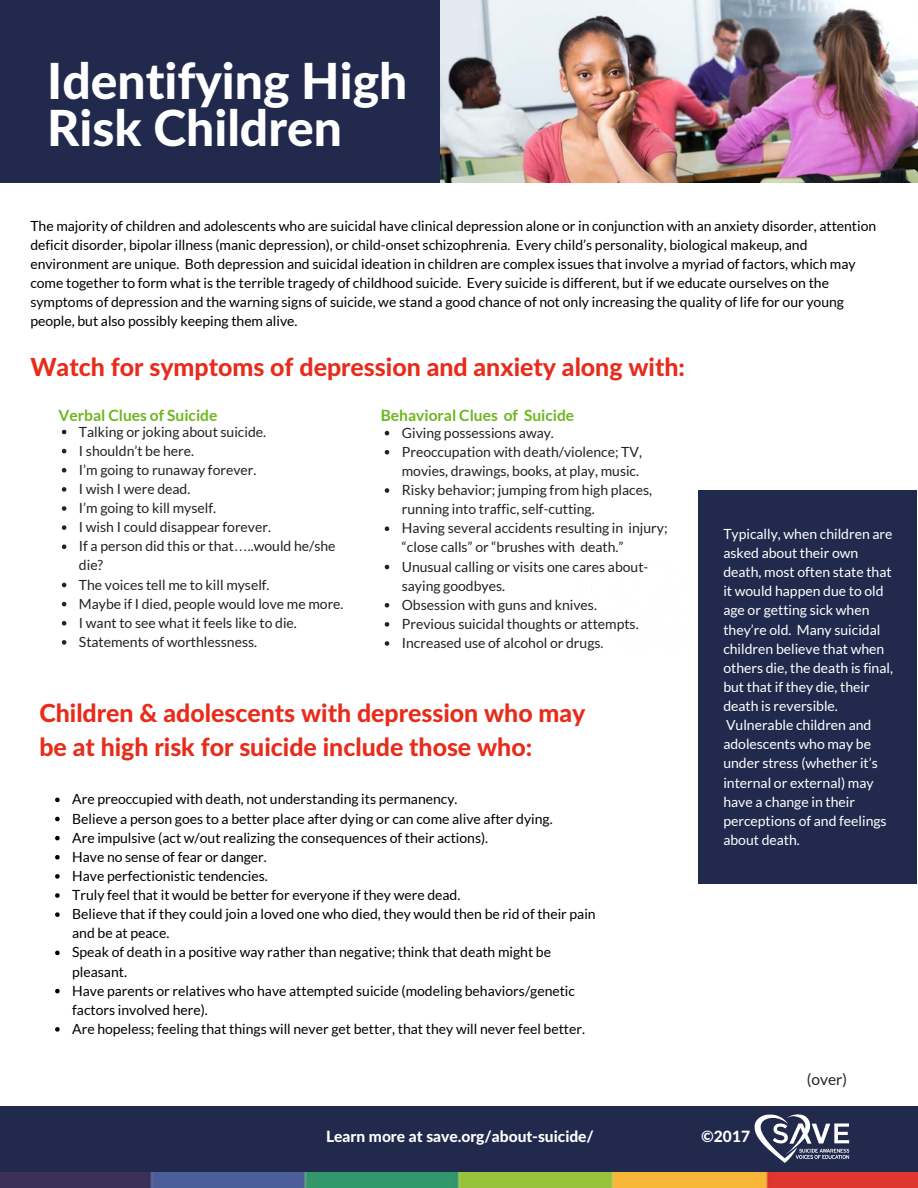
<style>
.page{position:relative;width:918px;height:1188px;background:#fff}
.page>*{position:absolute;margin:0;border:0;box-sizing:border-box;transform-origin:0 0}
.t1{font:800 49.8px/47.2px "Lato";color:#fff}
.t2{font:800 24.9px/33.8px "Lato";color:#e82c1b}
.t3{font:700 15.6px "Lato";color:#6fb520}
.t4{font:800 15.6px "Lato";color:#fff}
.t5{font:15.6px "Lato";color:#222}
.t6{font:13.95px/19.2px "Lato";color:#000}
.t7{font:13.95px/19.2px "Lato";color:#222}
.t8{font:13.95px/19.2px "Lato";color:#fff}
.s1{font-family:"Liberation Sans"}
</style>
<div class="page">
<div style="left:0;top:0;width:918px;height:182px;background:#212a4d"></div>
<div style="left:0;top:1106px;width:918px;height:82px;background:#212a4d"></div>
<img style="left:606px;top:557px;width:93px;height:102px">
<svg style="left:62px;top:430px;width:4px;height:4px"></svg>
<svg style="left:62px;top:449px;width:4px;height:4px"></svg>
<svg style="left:62px;top:468px;width:4px;height:4px"></svg>
<svg style="left:62px;top:487px;width:4px;height:5px"></svg>
<svg style="left:62px;top:506px;width:4px;height:5px"></svg>
<svg style="left:62px;top:525px;width:4px;height:5px"></svg>
<svg style="left:62px;top:544px;width:4px;height:5px"></svg>
<svg style="left:62px;top:583px;width:4px;height:4px"></svg>
<svg style="left:62px;top:602px;width:4px;height:4px"></svg>
<svg style="left:62px;top:621px;width:4px;height:5px"></svg>
<svg style="left:62px;top:640px;width:4px;height:5px"></svg>
<div style="left:699px;top:491px;width:218px;height:393px;background:#212a4d"></div>
<svg style="left:55px;top:798px;width:5px;height:4px"></svg>
<svg style="left:55px;top:817px;width:5px;height:4px"></svg>
<svg style="left:55px;top:836px;width:5px;height:4px"></svg>
<svg style="left:55px;top:855px;width:5px;height:5px"></svg>
<svg style="left:55px;top:874px;width:5px;height:5px"></svg>
<svg style="left:55px;top:893px;width:5px;height:5px"></svg>
<svg style="left:55px;top:912px;width:5px;height:5px"></svg>
<svg style="left:55px;top:951px;width:5px;height:4px"></svg>
<svg style="left:55px;top:989px;width:5px;height:4px"></svg>
<svg style="left:55px;top:1027px;width:5px;height:5px"></svg>
<svg style="left:385px;top:431px;width:4px;height:4px"></svg>
<svg style="left:385px;top:450px;width:4px;height:4px"></svg>
<svg style="left:385px;top:488px;width:4px;height:5px"></svg>
<svg style="left:385px;top:526px;width:4px;height:5px"></svg>
<svg style="left:385px;top:565px;width:4px;height:4px"></svg>
<svg style="left:385px;top:603px;width:4px;height:5px"></svg>
<svg style="left:385px;top:622px;width:4px;height:5px"></svg>
<svg style="left:385px;top:641px;width:4px;height:5px"></svg>
<img style="left:0;top:1172px;width:918px;height:16px">
<img style="left:440px;top:0;width:478px;height:182px">
<img style="left:754px;top:1114px;width:96px;height:49px">
<h1 class="t1" style="left:47px;top:56px;width:362px">Identifying High<br>Risk Children</h1>
<p class="t6" style="left:30px;top:216px;width:847px">The majority of children and adolescents who are suicidal have clinical depression alone or in conjunction with an anxiety disorder, attention deficit disorder, bipolar illness (manic depression), or child-onset schizophrenia. Every child’s personality, biological makeup, and environment are unique. Both depression and suicidal ideation in children are complex issues that involve a myriad of factors, which may come together to form what is the terrible tragedy of childhood suicide. Every suicide is different, but if we educate ourselves on the symptoms of depression and the warning signs of suicide, we stand a good chance of not only increasing the quality of life for our young people, but also possibly keeping them alive.</p>
<h2 class="t2" style="left:30px;top:349px;width:656px">Watch for symptoms of depression and anxiety along with:</h2>
<p class="t3" style="left:59px;top:406px;width:160px">Verbal Clues of Suicide</p>
<p class="t3" style="left:381px;top:406px;width:195px">Behavioral Clues of Suicide</p>
<p class="t7" style="left:79px;top:422px;width:266px">Talking or joking about suicide.<br>I shouldn’t be here.<br>I’m going to runaway forever.<br>I wish I were dead.<br>I’m going to kill myself.<br>I wish I could disappear forever.<br>If a person did this or that<span class="s1">…</span>..would he/she die?<br>The voices tell me to kill myself.<br>Maybe if I died, people would love me more.<br>I want to see what it feels like to die.<br>Statements of worthlessness.</p>
<p class="t7" style="left:402px;top:423px;width:267px">Giving possessions away.<br>Preoccupation with death/violence; TV, movies, drawings, books, at play, music.<br>Risky behavior; jumping from high places, running into traffic, self-cutting.<br>Having several accidents resulting in injury; “close calls” or “brushes with death.” Unusual calling or visits one cares about&shy;saying goodbyes.<br>Obsession with guns and knives.<br>Previous suicidal thoughts or attempts.<br>Increased use of alcohol or drugs.</p>
<h2 class="t2" style="left:39px;top:696px;width:548px">Children &amp; adolescents with depression who may be at high risk for suicide include those who:</h2>
<p class="t6" style="left:72px;top:790px;width:525px">Are preoccupied with death, not understanding its permanency.<br>Believe a person goes to a better place after dying or can come alive after dying.<br>Are impulsive (act w/out realizing the consequences of their actions).<br>Have no sense of fear or danger.<br>Have perfectionistic tendencies.<br>Truly feel that it would be better for everyone if they were dead.<br>Believe that if they could join a loved one who died, they would then be rid of their pain and be at peace.<br>Speak of death in a positive way rather than negative; think that death might be pleasant.<br>Have parents or relatives who have attempted suicide (modeling behaviors/genetic factors involved here).<br>Are hopeless; feeling that things will never get better, that they will never feel better.</p>
<p class="t4" style="left:326px;top:1126px;width:269px">Learn more at save.org/about-suicide/</p>
<p class="t8" style="left:723px;top:524px;width:171px">Typically, when children are asked about their own death, most often state that it would happen due to old age or getting sick when they’re old. Many suicidal children believe that when others die, the death is final, but that if they die, their death is reversible.<br>Vulnerable children and adolescents who may be under stress (whether it’s internal or external) may have a change in their perceptions of and feelings about death.</p>
<p class="t4" style="left:701px;top:1126px;width:50px">©2017</p>
<p class="t5" style="left:807px;top:1070px;width:42px">(over)</p>
</div>
